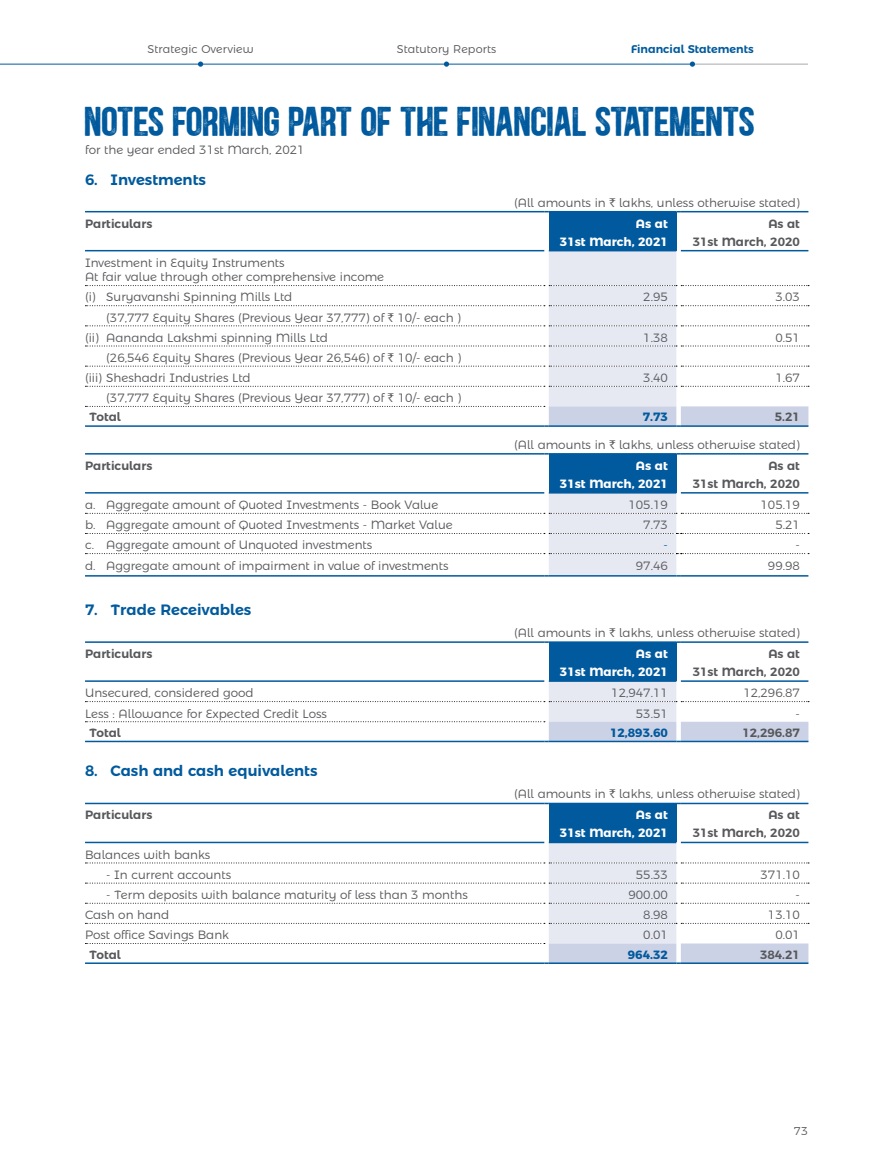
<style>
.page{position:relative;width:893px;height:1170px;background:#fff}
.page>*{position:absolute;margin:0;border:0;box-sizing:border-box;transform-origin:0 0}
.t1{font:700 42px "Blackside Rust";letter-spacing:-.01em;color:#005a9d}
.t2{font:600 15px "Montserrat Alternates";color:#005a9d}
.t3{font:300 12px/20.1px "Montserrat Alternates";color:#57585b}
.t4{font:600 12px/18px "Montserrat Alternates";color:#57585b;text-align:right}
.t5{font:700 12px/18px "Montserrat Alternates";color:#fff;text-align:right}
.t6{font:700 12px "Montserrat Alternates";color:#005a9d}
.t7{font:300 12px "Montserrat Alternates";color:#005a9d}
.t8{font:300 11.25px "Montserrat Alternates";letter-spacing:.01em;color:#57585b}
.t9{font:600 11.25px "Montserrat Alternates";color:#005a9d}
.s1{font-family:"Rupee Foradian";font-weight:400}
.s2{font-weight:600}
</style>
<div class="page">
<div style="left:549px;top:212px;width:127px;height:39px;background:#005a9d"></div>
<hr style="left:85px;top:211px;width:459px;height:1px;background:#005a9d">
<hr style="left:549px;top:211px;width:127px;height:1px;background:#005a9d">
<hr style="left:681px;top:211px;width:127px;height:1px;background:#005a9d">
<hr style="left:85px;top:250px;width:459px;height:1px;background:#005a9d">
<hr style="left:681px;top:250px;width:127px;height:1px;background:#005a9d">
<svg style="left:85px;top:251px;width:724px;height:176px"></svg>
<div style="left:549px;top:454px;width:127px;height:39px;background:#005a9d"></div>
<hr style="left:85px;top:453px;width:459px;height:1px;background:#005a9d">
<hr style="left:549px;top:453px;width:127px;height:1px;background:#005a9d">
<hr style="left:681px;top:453px;width:127px;height:1px;background:#005a9d">
<hr style="left:85px;top:492px;width:459px;height:1px;background:#005a9d">
<hr style="left:681px;top:492px;width:127px;height:1px;background:#005a9d">
<svg style="left:85px;top:493px;width:724px;height:83px"></svg>
<div style="left:549px;top:642px;width:127px;height:39px;background:#005a9d"></div>
<hr style="left:85px;top:641px;width:459px;height:1px;background:#005a9d">
<hr style="left:549px;top:641px;width:127px;height:1px;background:#005a9d">
<hr style="left:681px;top:641px;width:127px;height:1px;background:#005a9d">
<hr style="left:85px;top:680px;width:459px;height:1px;background:#005a9d">
<hr style="left:681px;top:680px;width:127px;height:1px;background:#005a9d">
<svg style="left:85px;top:681px;width:724px;height:61px"></svg>
<div style="left:549px;top:803px;width:127px;height:39px;background:#005a9d"></div>
<hr style="left:85px;top:802px;width:459px;height:2px;background:#005a9d">
<hr style="left:549px;top:802px;width:127px;height:2px;background:#005a9d">
<hr style="left:681px;top:802px;width:127px;height:2px;background:#005a9d">
<hr style="left:85px;top:841px;width:459px;height:2px;background:#005a9d">
<hr style="left:681px;top:841px;width:127px;height:2px;background:#005a9d">
<svg style="left:85px;top:842px;width:724px;height:121px"></svg>
<hr style="left:0;top:64px;width:693px;height:1px;background:#005a9d">
<hr style="left:693px;top:64px;width:115px;height:1px;background:#a7a9ab">
<svg style="left:444px;top:61px;width:5px;height:6px"></svg>
<svg style="left:690px;top:61px;width:5px;height:6px"></svg>
<svg style="left:198px;top:61px;width:5px;height:6px"></svg>
<p class="t8" style="left:147px;top:41px;width:108px">Strategic Overview</p>
<p class="t8" style="left:397px;top:41px;width:101px">Statutory Reports</p>
<p class="t9" style="left:631px;top:40px;width:124px">Financial Statements</p>
<h1 class="t1" style="left:85px;top:101px;width:672px">NOTES FORMING PART OF THE FINANCIAL STATEMENTS</h1>
<p class="t3" style="left:85px;top:139px;width:221px">for the year ended 31st March, 2021</p>
<p class="t2" style="left:85px;top:167px;width:122px">6. Investments</p>
<p class="t3" style="left:514px;top:191px;width:287px">(All amounts in <span class="s1">`</span> lakhs, unless otherwise stated)</p>
<p class="t4" style="left:85px;top:213px;width:69px">Particulars</p>
<p class="t5" style="left:560px;top:213px;width:109px">As at<br>31st March, 2021</p>
<p class="t4" style="left:693px;top:213px;width:109px">As at<br>31st March, 2020</p>
<p class="t3" style="left:85px;top:254px;width:301px;line-height:14.4px">Investment in Equity Instruments<br>At fair value through other comprehensive income</p>
<p class="t3" style="left:85px;top:286px;width:209px">(i) Suryavanshi Spinning Mills Ltd</p>
<p class="t3" style="left:643px;top:286px;width:26px">2.95</p>
<p class="t3" style="left:775px;top:286px;width:26px">3.03</p>
<p class="t3" style="left:85px;top:306px;width:378px;text-indent:21px">(37,777 Equity Shares (Previous Year 37,777) of <span class="s1">`</span> 10/- each ) (ii) Aananda Lakshmi spinning Mills Ltd</p>
<p class="t3" style="left:643px;top:326px;width:26px">1.38</p>
<p class="t3" style="left:775px;top:326px;width:26px">0.51</p>
<p class="t3" style="left:85px;top:346px;width:378px;text-indent:21px">(26,546 Equity Shares (Previous Year 26,546) of <span class="s1">`</span> 10/- each ) (iii) Sheshadri Industries Ltd</p>
<p class="t3" style="left:89px;top:387px;width:373px;line-height:19.2px;text-indent:17px">(37,777 Equity Shares (Previous Year 37,777) of <span class="s1">`</span> 10/- each )<br><span class="s2">Total</span></p>
<p class="t3" style="left:643px;top:366px;width:26px">3.40</p>
<p class="t3" style="left:775px;top:366px;width:26px">1.67</p>
<p class="t6" style="left:643px;top:407px;width:27px">7.73</p>
<p class="t4" style="left:775px;top:407px;width:27px">5.21</p>
<p class="t3" style="left:514px;top:433px;width:287px">(All amounts in <span class="s1">`</span> lakhs, unless otherwise stated)</p>
<p class="t4" style="left:85px;top:455px;width:69px">Particulars</p>
<p class="t5" style="left:560px;top:455px;width:109px">As at<br>31st March, 2021</p>
<p class="t4" style="left:693px;top:455px;width:109px">As at<br>31st March, 2020</p>
<p class="t3" style="left:85px;top:493px;width:355px">a. Aggregate amount of Quoted Investments - Book Value</p>
<p class="t3" style="left:628px;top:493px;width:41px">105.19</p>
<p class="t3" style="left:760px;top:493px;width:41px">105.19</p>
<p class="t3" style="left:85px;top:514px;width:369px">b. Aggregate amount of Quoted Investments - Market Value</p>
<p class="t3" style="left:643px;top:514px;width:26px">7.73</p>
<p class="t3" style="left:775px;top:514px;width:26px">5.21</p>
<p class="t3" style="left:85px;top:534px;width:289px">c. Aggregate amount of Unquoted investments</p>
<p class="t7" style="left:663px;top:535px;width:6px">-</p>
<p class="t3" style="left:796px;top:534px;width:6px">-</p>
<p class="t3" style="left:85px;top:554px;width:365px">d. Aggregate amount of impairment in value of investments</p>
<p class="t3" style="left:636px;top:554px;width:34px">97.46</p>
<p class="t3" style="left:768px;top:554px;width:34px">99.98</p>
<p class="t2" style="left:85px;top:597px;width:168px">7. Trade Receivables</p>
<p class="t3" style="left:514px;top:621px;width:287px">(All amounts in <span class="s1">`</span> lakhs, unless otherwise stated)</p>
<p class="t4" style="left:85px;top:643px;width:69px">Particulars</p>
<p class="t5" style="left:560px;top:643px;width:109px">As at<br>31st March, 2021</p>
<p class="t4" style="left:693px;top:643px;width:109px">As at<br>31st March, 2020</p>
<p class="t3" style="left:85px;top:682px;width:170px">Unsecured, considered good</p>
<p class="t3" style="left:611px;top:682px;width:58px">12,947.11</p>
<p class="t3" style="left:743px;top:682px;width:58px">12,296.87</p>
<p class="t3" style="left:85px;top:702px;width:243px">Less : Allowance for Expected Credit Loss</p>
<p class="t3" style="left:636px;top:702px;width:34px">53.51</p>
<p class="t4" style="left:89px;top:722px;width:33px">Total</p>
<p class="t6" style="left:610px;top:722px;width:59px">12,893.60</p>
<p class="t4" style="left:742px;top:722px;width:59px">12,296.87</p>
<p class="t2" style="left:85px;top:759px;width:234px">8. Cash and cash equivalents</p>
<p class="t3" style="left:514px;top:783px;width:287px">(All amounts in <span class="s1">`</span> lakhs, unless otherwise stated)</p>
<p class="t4" style="left:85px;top:805px;width:69px">Particulars</p>
<p class="t5" style="left:560px;top:805px;width:109px">As at<br>31st March, 2021</p>
<p class="t4" style="left:693px;top:805px;width:109px">As at<br>31st March, 2020</p>
<p class="t3" style="left:85px;top:843px;width:127px">Balances with banks</p>
<p class="t3" style="left:106px;top:863px;width:126px">- In current accounts</p>
<p class="t3" style="left:636px;top:863px;width:34px">55.33</p>
<p class="t3" style="left:760px;top:863px;width:41px">371.10</p>
<p class="t3" style="left:106px;top:883px;width:363px">- Term deposits with balance maturity of less than 3 months</p>
<p class="t3" style="left:628px;top:883px;width:41px">900.00</p>
<p class="t3" style="left:796px;top:883px;width:6px">-</p>
<p class="t3" style="left:85px;top:903px;width:86px">Cash on hand</p>
<p class="t3" style="left:643px;top:903px;width:26px">8.98</p>
<p class="t3" style="left:768px;top:903px;width:34px">13.10</p>
<p class="t3" style="left:85px;top:923px;width:146px">Post office Savings Bank</p>
<p class="t3" style="left:643px;top:923px;width:26px">0.01</p>
<p class="t3" style="left:775px;top:923px;width:26px">0.01</p>
<p class="t4" style="left:89px;top:944px;width:33px">Total</p>
<p class="t6" style="left:628px;top:944px;width:41px">964.32</p>
<p class="t4" style="left:760px;top:944px;width:41px">384.21</p>
<p class="t8" style="left:794px;top:1122px;width:15px">73</p>
</div>
